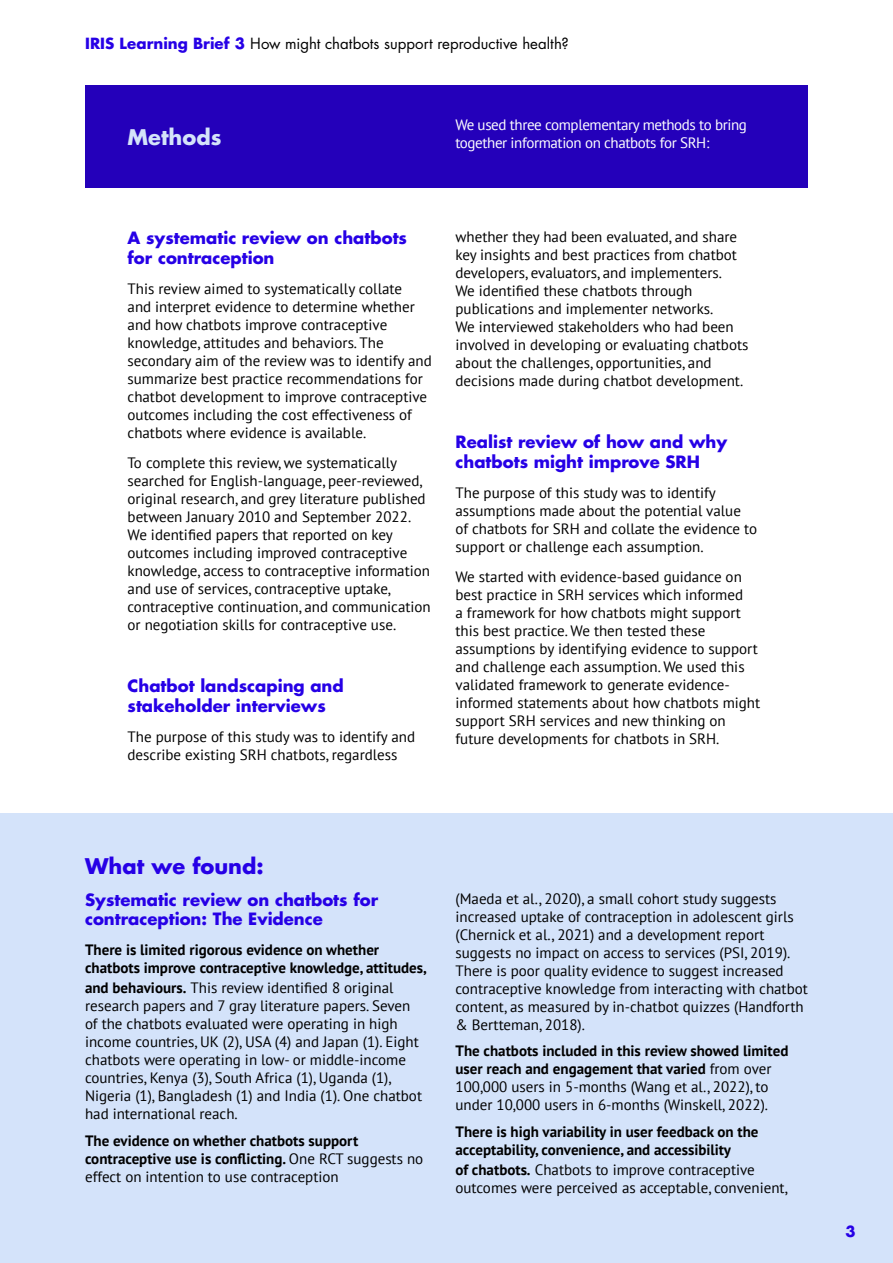
<style>
.page{position:relative;width:893px;height:1263px;background:#fff}
.page>*{position:absolute;margin:0;border:0;box-sizing:border-box;transform-origin:0 0}
.t1{font:700 21px "Futura Std";color:#2600e6}
.heading_2{font:700 21px "Futura Std";color:#d4e3fa}
.t2{font:700 16.5px/19.8px "Futura Std";color:#2600e6}
.t3{font:15px/18px "PT Sans";color:#000}
.t4{font:700 15px/18px "PT Sans";color:#000}
.t5{font:15px/18px "PT Sans";letter-spacing:-.025em;color:#fff}
.t6{font:15px "Futura Std";letter-spacing:.005em;color:#000}
.t7{font:700 15px "Futura";color:#2600e6}
.s1{font-weight:700;color:#2600e6}
.s2{font-weight:700}
.s3{font-weight:400}
</style>
<div class="page">
<div style="left:0;top:813px;width:893px;height:450px;background:#d4e3fa"></div>
<div style="left:85px;top:85px;width:723px;height:103px;background:#2400ba"></div>
<p class="t6" style="left:85px;top:34px;width:485px"><span class="s1">IRIS Learning Brief 3</span> How might chatbots support reproductive health?</p>
<p class="heading_2" style="left:128px;top:123px;width:95px">Methods</p>
<p class="t5" style="left:455px;top:116px;width:293px">We used three complementary methods to bring together information on chatbots for SRH:</p>
<p class="t2" style="left:128px;top:228px;width:281px">A systematic review on chatbots for contraception</p>
<p class="t3" style="left:128px;top:279px;width:306px">This review aimed to systematically collate<br>and interpret evidence to determine whether and how chatbots improve contraceptive knowledge, attitudes and behaviors. The secondary aim of the review was to identify and summarize best practice recommendations for chatbot development to improve contraceptive outcomes including the cost effectiveness of chatbots where evidence is available.</p>
<p class="t3" style="left:128px;top:453px;width:305px">To complete this review, we systematically searched for English-language, peer-reviewed, original research, and grey literature published between January 2010 and September 2022.<br>We identified papers that reported on key outcomes including improved contraceptive knowledge, access to contraceptive information and use of services, contraceptive uptake, contraceptive continuation, and communication or negotiation skills for contraceptive use.</p>
<p class="t2" style="left:128px;top:676px;width:218px">Chatbot landscaping and stakeholder interviews</p>
<p class="t3" style="left:128px;top:728px;width:289px">The purpose of this study was to identify and describe existing SRH chatbots, regardless</p>
<p class="t3" style="left:455px;top:227px;width:294px">whether they had been evaluated, and share key insights and best practices from chatbot developers, evaluators, and implementers.<br>We identified these chatbots through publications and implementer networks.<br>We interviewed stakeholders who had been involved in developing or evaluating chatbots about the challenges, opportunities, and decisions made during chatbot development.</p>
<p class="t2" style="left:455px;top:432px;width:273px">Realist review of how and why chatbots might improve SRH</p>
<p class="t3" style="left:455px;top:483px;width:303px">The purpose of this study was to identify assumptions made about the potential value of chatbots for SRH and collate the evidence to support or challenge each assumption.</p>
<p class="t3" style="left:455px;top:567px;width:306px">We started with evidence-based guidance on best practice in SRH services which informed<br>a framework for how chatbots might support this best practice. We then tested these assumptions by identifying evidence to support and challenge each assumption. We used this validated framework to generate evidence&shy;informed statements about how chatbots might support SRH services and new thinking on future developments for chatbots in SRH.</p>
<p class="t1" style="left:85px;top:852px;width:180px">What we found:</p>
<p class="t2" style="left:85px;top:889px;width:295px">Systematic review on chatbots for contraception: The Evidence</p>
<p class="t4" style="left:85px;top:941px;width:343px">There is limited rigorous evidence on whether chatbots improve contraceptive knowledge, attitudes,</p>
<p class="t3" style="left:85px;top:978px;width:339px"><span class="s2">and behaviours.</span> This review identified 8 original research papers and 7 gray literature papers. Seven of the chatbots evaluated were operating in high income countries, UK (2), USA (4) and Japan (1). Eight chatbots were operating in low- or middle-income countries, Kenya (3), South Africa (1), Uganda (1), Nigeria (1), Bangladesh (1) and India (1). One chatbot had international reach.</p>
<p class="t4" style="left:85px;top:1131px;width:340px">The evidence on whether chatbots support contraceptive use is conflicting. <span class="s3">One RCT suggests no effect on intention to use contraception</span></p>
<p class="t3" style="left:455px;top:889px;width:354px">(Maeda et al., 2020), a small cohort study suggests increased uptake of contraception in adolescent girls (Chernick et al., 2021) and a development report suggests no impact on access to services (PSI, 2019).<br>There is poor quality evidence to suggest increased contraceptive knowledge from interacting with chatbot content, as measured by in-chatbot quizzes (Handforth &amp; Bertteman, 2018).</p>
<p class="t3" style="left:455px;top:1041px;width:334px"><span class="s2">The chatbots included in this review showed limited user reach and engagement that varied</span> from over 100,000 users in 5-months (Wang et al., 2022), to under 10,000 users in 6-months (Winskell, 2022).</p>
<p class="t4" style="left:455px;top:1122px;width:305px">There is high variability in user feedback on the acceptability, convenience, and accessibility</p>
<p class="t3" style="left:455px;top:1160px;width:334px"><span class="s2">of chatbots.</span> Chatbots to improve contraceptive outcomes were perceived as acceptable, convenient,</p>
<p class="t7" style="left:845px;top:1221px;width:12px">3</p>
</div>
